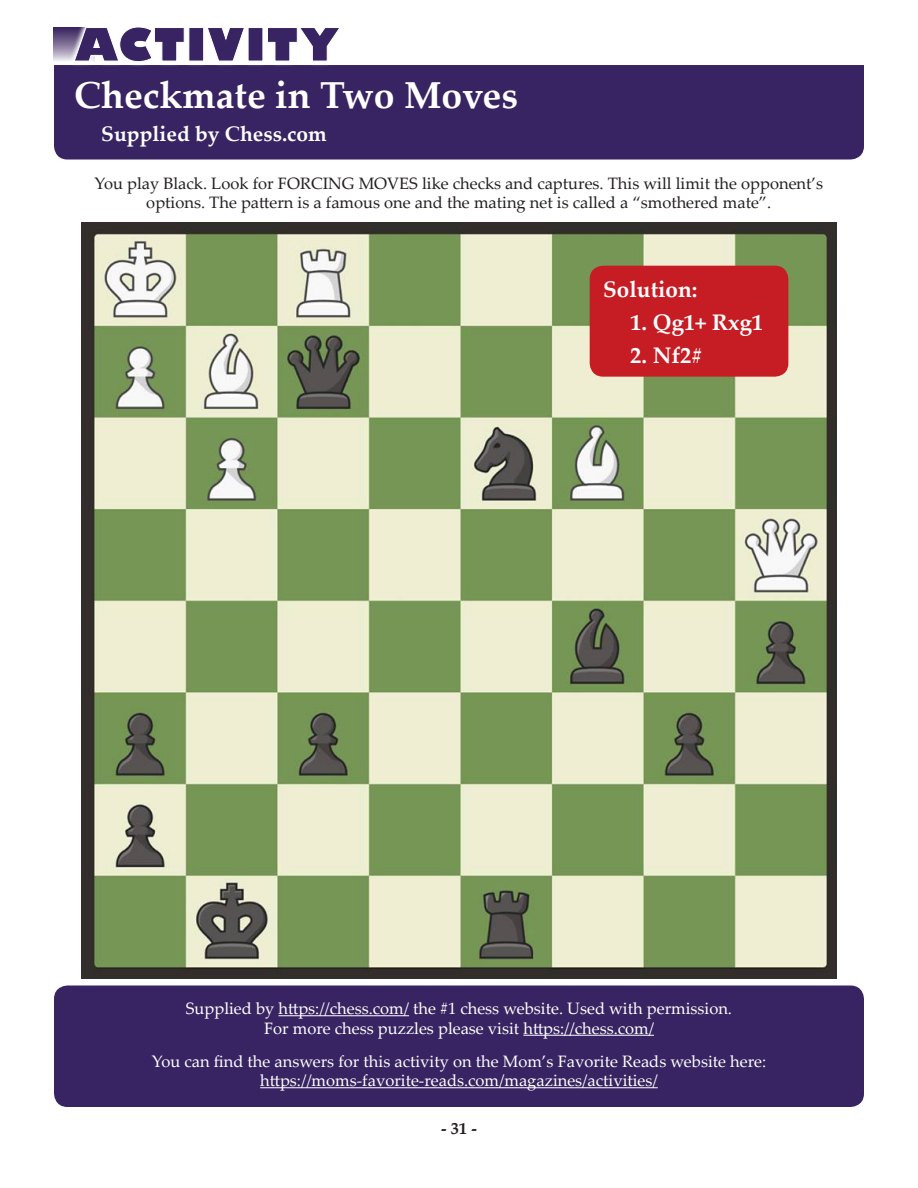
<style>
.page{position:relative;width:918px;height:1188px;background:#fff}
.page>*{position:absolute;margin:0;border:0;box-sizing:border-box;transform-origin:0 0}
.Article_Tite_for_TOC{font:700 37.5px "Palatino Linotype";color:#fff}
.Article_Paragraph{font:700 22.5px "Palatino Linotype";color:#fff}
.Article_Author_for_T{font:700 21px "Palatino Linotype";color:#fff}
.Paragraph_Style_1{font:16.5px/19.5px "Palatino Linotype";color:#fff;text-align:center}
.Article_Paragraph-2{font:16.5px/19.5px "Palatino Linotype";color:#231f20;text-align:center}
.t1{font:700 16.5px "Palatino Linotype";color:#231f20}
</style>
<div class="page">
<div style="left:54px;top:65px;width:810px;height:95px;background:#382462"></div>
<svg style="left:54px;top:28px;width:14px;height:33px"></svg>
<svg style="left:68px;top:27px;width:278px;height:41px"></svg>
<svg style="left:73px;top:27px;width:268px;height:35px"></svg>
<img style="left:81px;top:223px;width:756px;height:755px">
<div style="left:54px;top:986px;width:810px;height:121px;background:#382462;border-radius:14px"></div>
<hr style="left:278px;top:1015px;width:131px;height:1px;background:#fff">
<hr style="left:523px;top:1035px;width:131px;height:1px;background:#fff">
<hr style="left:260px;top:1087px;width:398px;height:1px;background:#fff">
<div style="left:590px;top:266px;width:198px;height:111px;background:#c61c23;border-radius:14px"></div>
<p class="Article_Tite_for_TOC" style="left:74px;top:69px;width:445px">Checkmate in Two Moves</p>
<p class="Article_Author_for_T" style="left:101px;top:119px;width:227px">Supplied by Chess.com</p>
<p class="Article_Paragraph-2" style="left:94px;top:173px;width:730px">You play Black. Look for FORCING MOVES like checks and captures. This will limit the opponent’s options. The pattern is a famous one and the mating net is called a “smothered mate”.</p>
<p class="Article_Paragraph" style="left:603px;top:274px;width:96px">Solution:</p>
<p class="Article_Paragraph" style="left:630px;top:307px;width:134px">1. Qg1+ Rxg1</p>
<p class="Article_Paragraph" style="left:630px;top:340px;width:74px">2. Nf2#</p>
<p class="Paragraph_Style_1" style="left:186px;top:998px;width:548px">Supplied by https://chess.com/ the #1 chess website. Used with permission.<br>For more chess puzzles please visit https://chess.com/</p>
<p class="Paragraph_Style_1" style="left:152px;top:1051px;width:616px">You can find the answers for this activity on the Mom’s Favorite Reads website here: https://moms-favorite-reads.com/magazines/activities/</p>
<p class="t1" style="left:441px;top:1117px;width:37px">- 31 -</p>
</div>
